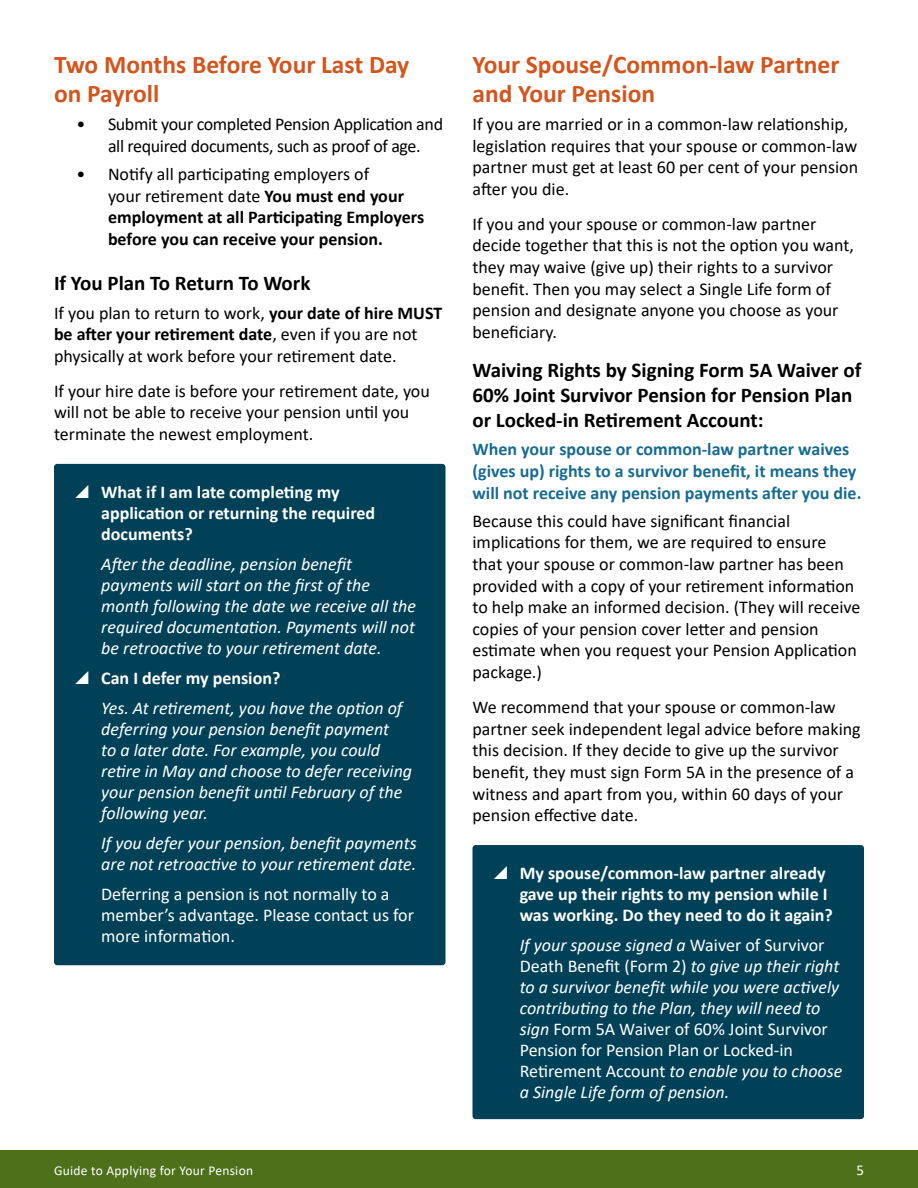
<style>
.page{position:relative;width:918px;height:1188px;background:#fff}
.page>*{position:absolute;margin:0;border:0;box-sizing:border-box;transform-origin:0 0}
.heading_2{font:700 25.5px/28.5px "Calibri";color:#d3551d}
.heading_3{font:700 21px/25.2px "Calibri";color:#000}
.copy{font:18px/21.6px "Calibri";color:#000}
.blue_box_-_answer{font:italic 18px/21px "Calibri";color:#fff}
.t1{font:700 18px/21px "Calibri";color:#fff}
.t2{font:700 18px/21.6px "Calibri";color:#000}
.heading_4{font:700 18px/21.6px "Calibri";color:#176b90}
.blue_box_-_answer-2{font:18px/21px "Calibri";color:#fff}
.copy-2{font:18px/21.6px "Calibri";letter-spacing:-.02em;color:#000;text-align:center}
.t3{font:15px "Calibri";color:#fff}
.t4{font:13.5px "Calibri";letter-spacing:.02em;color:#fff}
.s1{font-weight:400}
.s2{font-weight:700}
.s3{font-style:normal}
</style>
<div class="page">
<div style="left:0;top:1150px;width:918px;height:38px;background:#4e701a"></div>
<div style="left:54px;top:464px;width:391px;height:501px;background:#004158;border-radius:3px"></div>
<div style="left:473px;top:845px;width:391px;height:274px;background:#004158;border-radius:3px"></div>
<p class="heading_2" style="left:54px;top:50px;width:357px">Two Months Before Your Last Day on Payroll</p>
<p class="copy-2" style="left:76px;top:113px;width:368px">• Submit your completed Pension Application and all required documents, such as proof of age.</p>
<p class="t2" style="left:108px;top:163px;width:318px;text-indent:-32px"><span class="s1">• Notify all participating employers of<br>your retirement date</span> You must end your employment at all Participating Employers before you can receive your pension.</p>
<p class="heading_3" style="left:54px;top:270px;width:258px">If You Plan To Return To Work</p>
<p class="copy" style="left:54px;top:301px;width:390px">If you plan to return to work, <span class="s2">your date of hire MUST be after your retirement date</span>, even if you are not physically at work before your retirement date.</p>
<p class="copy" style="left:54px;top:380px;width:377px">If your hire date is before your retirement date, you will not be able to receive your pension until you terminate the newest employment.</p>
<p class="t1" style="left:101px;top:481px;width:275px">What if I am late completing my application or returning the required documents?</p>
<p class="blue_box_-_answer" style="left:101px;top:552px;width:316px">After the deadline, pension benefit payments will start on the first of the month following the date we receive all the required documentation. Payments will not be retroactive to your retirement date.</p>
<p class="t1" style="left:101px;top:667px;width:181px">Can I defer my pension?</p>
<p class="blue_box_-_answer" style="left:101px;top:696px;width:312px">Yes. At retirement, you have the option of deferring your pension benefit payment<br>to a later date. For example, you could retire in May and choose to defer receiving your pension benefit until February of the following year.</p>
<p class="blue_box_-_answer" style="left:101px;top:831px;width:317px">If you defer your pension, benefit payments are not retroactive to your retirement date.</p>
<p class="blue_box_-_answer-2" style="left:101px;top:883px;width:314px">Deferring a pension is not normally to a member’s advantage. Please contact us for more information.</p>
<p class="heading_2" style="left:472px;top:50px;width:368px">Your Spouse/Common-law Partner and Your Pension</p>
<p class="copy" style="left:472px;top:113px;width:387px">If you are married or in a common-law relationship, legislation requires that your spouse or common-law partner must get at least 60 per cent of your pension after you die.</p>
<p class="copy" style="left:472px;top:213px;width:383px">If you and your spouse or common-law partner decide together that this is not the option you want, they may waive (give up) their rights to a survivor benefit. Then you may select a Single Life form of pension and designate anyone you choose as your beneficiary.</p>
<p class="heading_3" style="left:472px;top:357px;width:390px">Waiving Rights by Signing Form 5A Waiver of<br>60% Joint Survivor Pension for Pension Plan or Locked-in Retirement Account:</p>
<p class="heading_4" style="left:472px;top:438px;width:391px">When your spouse or common-law partner waives (gives up) rights to a survivor benefit, it means they will not receive any pension payments after you die.</p>
<p class="copy" style="left:472px;top:510px;width:390px">Because this could have significant financial implications for them, we are required to ensure that your spouse or common-law partner has been provided with a copy of your retirement information to help make an informed decision. (They will receive copies of your pension cover letter and pension estimate when you request your Pension Application package.)</p>
<p class="copy" style="left:472px;top:696px;width:390px">We recommend that your spouse or common-law partner seek independent legal advice before making this decision. If they decide to give up the survivor benefit, they must sign Form 5A in the presence of a witness and apart from you, within 60 days of your pension effective date.</p>
<p class="t1" style="left:520px;top:862px;width:315px">My spouse/common-law partner already gave up their rights to my pension while I was working. Do they need to do it again?</p>
<p class="blue_box_-_answer" style="left:520px;top:934px;width:324px">If your spouse signed a <span class="s3">Waiver of Survivor Death Benefit (Form 2)</span> to give up their right to a survivor benefit while you were actively contributing to the Plan, they will need to sign <span class="s3">Form 5A Waiver of 60% Joint Survivor Pension for Pension Plan or Locked-in Retirement Account</span> to enable you to choose a Single Life form of pension.</p>
<p class="t4" style="left:54px;top:1161px;width:201px">Guide to Applying for Your Pension</p>
<p class="t3" style="left:856px;top:1159px;width:9px">5</p>
</div>
